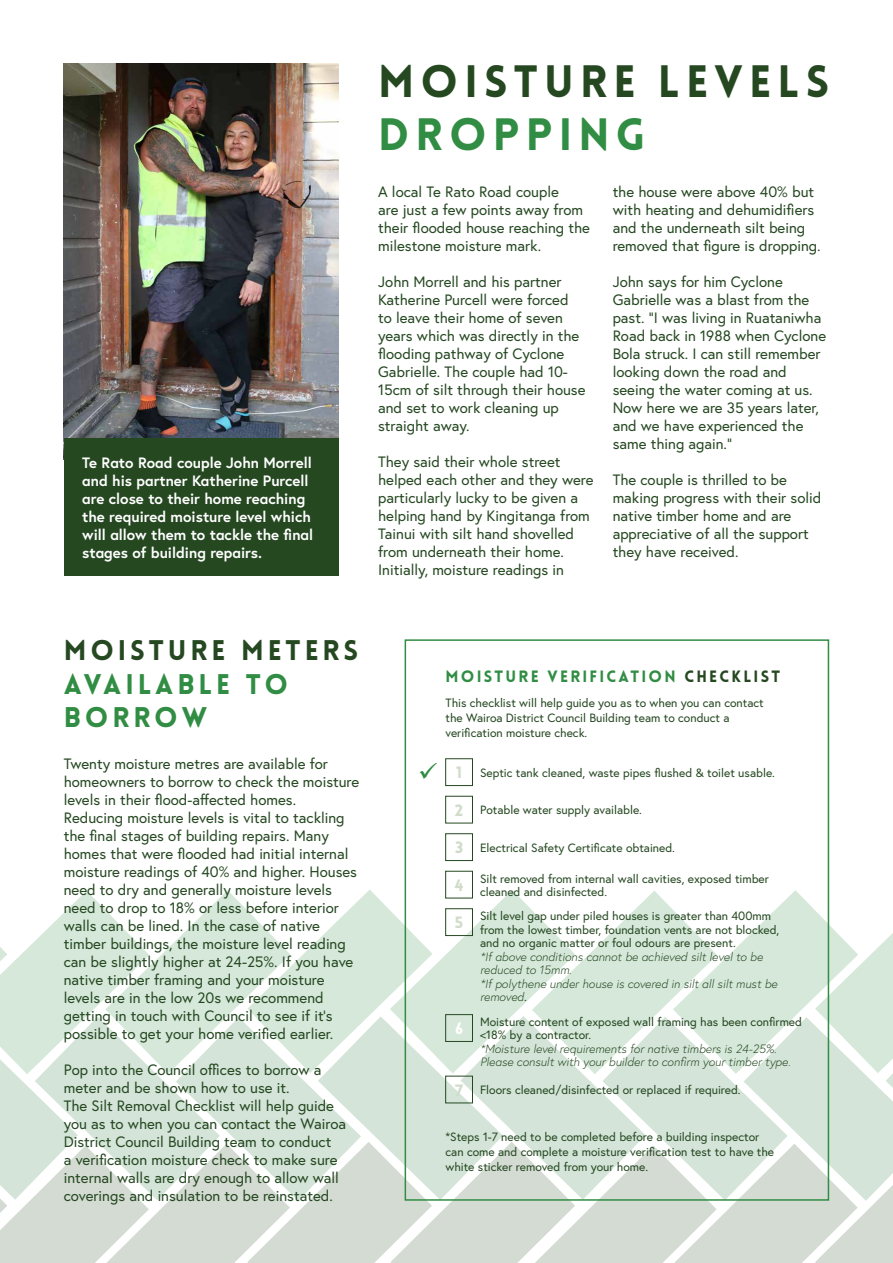
<style>
.page{position:relative;width:893px;height:1263px;background:#fff}
.page>*{position:absolute;margin:0;border:0;box-sizing:border-box;transform-origin:0 0}
.t1{font:900 44.4px "Lovelo";letter-spacing:.14em;color:#254821}
.t2{font:900 44.4px "Lovelo";letter-spacing:.14em;color:#308d43}
.t3{font:900 27.75px/33.5px "Lovelo";letter-spacing:.14em;color:#308d43}
.t4{font:900 27.75px "Lovelo";letter-spacing:.14em;color:#254821}
.t5{font:900 16.05px "Lovelo";letter-spacing:.14em;color:#308d43}
.t6{font:900 16.05px "Lovelo";color:#d0dcca}
.t7{font:900 16.05px "Lovelo";color:#fff}
.t8{font:15px/18px "Europa";color:#254821}
.t9{font:700 15px/18px "Europa";color:#fff}
.t10{font:12px/13.5px "Europa";color:#254821}
.t11{font:italic 300 12px/13.5px "Europa";color:#254821}
.s1{color:#254821}
.s2{font-weight:400;font-style:normal}
.s3{font-family:"Lovelo";font-weight:900;font-size:16.05px;color:#d0dcca}
</style>
<div class="page">
<svg style="left:0;top:889px;width:893px;height:374px"></svg>
<img style="left:64px;top:64px;width:275px;height:374px">
<div style="left:64px;top:438px;width:275px;height:138px;background:#254821"></div>
<div style="left:405px;top:639px;width:424px;height:562px;border:2px solid #308d43"></div>
<div style="left:445px;top:796px;width:28px;height:27px;border:1px solid #254821"></div>
<div style="left:445px;top:759px;width:28px;height:27px;border:1px solid #254821"></div>
<div style="left:445px;top:833px;width:28px;height:28px;border:1px solid #254821"></div>
<div style="left:445px;top:1076px;width:28px;height:27px;border:1px solid #254821"></div>
<div style="left:445px;top:871px;width:28px;height:27px;border:1px solid #254821"></div>
<div style="left:445px;top:1014px;width:28px;height:27px;border:1px solid #254821"></div>
<div style="left:445px;top:908px;width:28px;height:28px;border:1px solid #254821"></div>
<p class="t9" style="left:82px;top:453px;width:232px">Te Rato Road couple John Morrell and his partner Katherine Purcell are close to their home reaching the required moisture level which will allow them to tackle the final stages of building repairs.</p>
<h1 class="t1" style="left:378px;top:54px;width:453px">MOISTURE LEVELS</h1>
<h1 class="t2" style="left:378px;top:107px;width:269px">DROPPING</h1>
<p class="t8" style="left:378px;top:182px;width:213px">A local Te Rato Road couple<br>are just a few points away from their flooded house reaching the milestone moisture mark.</p>
<p class="t8" style="left:378px;top:272px;width:209px">John Morrell and his partner<br>Katherine Purcell were forced to leave their home of seven years which was directly in the flooding pathway of Cyclone<br>Gabrielle. The couple had 10-<br>15cm of silt through their house and set to work cleaning up straight away.</p>
<p class="t8" style="left:378px;top:452px;width:217px">They said their whole street helped each other and they were particularly lucky to be given a helping hand by Kingitanga from<br>Tainui with silt hand shovelled from underneath their home.<br>Initially, moisture readings in</p>
<p class="t8" style="left:613px;top:182px;width:209px">the house were above 40% but with heating and dehumidifiers and the underneath silt being removed that figure is dropping.</p>
<p class="t8" style="left:613px;top:272px;width:215px">John says for him Cyclone<br>Gabrielle was a blast from the past. “I was living in Ruataniwha<br>Road back in 1988 when Cyclone<br>Bola struck. I can still remember looking down the road and seeing the water coming at us.<br>Now here we are 35 years later, and we have experienced the same thing again.”</p>
<p class="t8" style="left:613px;top:470px;width:210px">The couple is thrilled to be making progress with their solid native timber home and are appreciative of all the support they have received.</p>
<h2 class="t4" style="left:64px;top:633px;width:296px">MOISTURE METERS</h2>
<h2 class="t3" style="left:64px;top:667px;width:226px">AVAILABLE TO<br>BORROW</h2>
<p class="t8" style="left:64px;top:754px;width:297px">Twenty moisture metres are available for homeowners to borrow to check the moisture levels in their flood-affected homes.<br>Reducing moisture levels is vital to tackling the final stages of building repairs. Many homes that were flooded had initial internal moisture readings of 40% and higher. Houses need to dry and generally moisture levels need to drop to 18% or less before interior walls can be lined. In the case of native timber buildings, the moisture level reading can be slightly higher at 24-25%. If you have native timber framing and your moisture levels are in the low 20s we recommend getting in touch with Council to see if it’s possible to get your home verified earlier.</p>
<p class="t8" style="left:64px;top:1060px;width:284px">Pop into the Council offices to borrow a meter and be shown how to use it.<br>The Silt Removal Checklist will help guide you as to when you can contact the Wairoa District Council Building team to conduct<br>a verification moisture check to make sure internal walls are dry enough to allow wall coverings and insulation to be reinstated.</p>
<p class="t5" style="left:445px;top:666px;width:336px">MOISTURE VERIFICATION <span class="s1">CHECKLIST</span></p>
<p class="t10" style="left:445px;top:695px;width:320px;line-height:15px">This checklist will help guide you as to when you can contact the Wairoa District Council Building team to conduct a verification moisture check.</p>
<p class="t6" style="left:456px;top:763px;width:7px">1</p>
<p class="t6" style="left:455px;top:800px;width:10px">2</p>
<p class="t6" style="left:455px;top:837px;width:10px">3</p>
<p class="t6" style="left:455px;top:875px;width:10px">4</p>
<p class="t6" style="left:455px;top:912px;width:10px">5</p>
<p class="t10" style="left:480px;top:766px;width:296px">Septic tank cleaned, waste pipes flushed &amp; toilet usable.</p>
<p class="t10" style="left:480px;top:803px;width:164px">Potable water supply available.</p>
<p class="t10" style="left:480px;top:841px;width:197px">Electrical Safety Certificate obtained.</p>
<p class="t10" style="left:480px;top:871px;width:290px">Silt removed from internal wall cavities, exposed timber cleaned and disinfected.</p>
<p class="t10" style="left:480px;top:909px;width:301px">Silt level gap under piled houses is greater than 400mm from the lowest timber, foundation vents are not blocked, and no organic matter or foul odours are present.</p>
<p class="t11" style="left:480px;top:949px;width:299px">*If above conditions cannot be achieved silt level to be reduced to 15mm.<br>*If polythene under house is covered in silt all silt must be removed<span class="s2">.</span></p>
<p class="t7" style="left:455px;top:1018px;width:10px">6</p>
<p class="t10" style="left:480px;top:1015px;width:324px">Moisture content of exposed wall framing has been confirmed &lt;18% by a contractor.</p>
<p class="t11" style="left:480px;top:1042px;width:312px">*Moisture level requirements for native timbers is 24-25%.<br>Please consult with your builder to confirm your timber type.</p>
<p class="t10" style="left:455px;top:1083px;width:287px"><span class="s3">7</span> Floors cleaned/disinfected or replaced if required.</p>
<p class="t10" style="left:445px;top:1129px;width:330px;line-height:15px">*Steps 1-7 need to be completed before a building inspector can come and complete a moisture verification test to have the white sticker removed from your home.</p>
</div>
